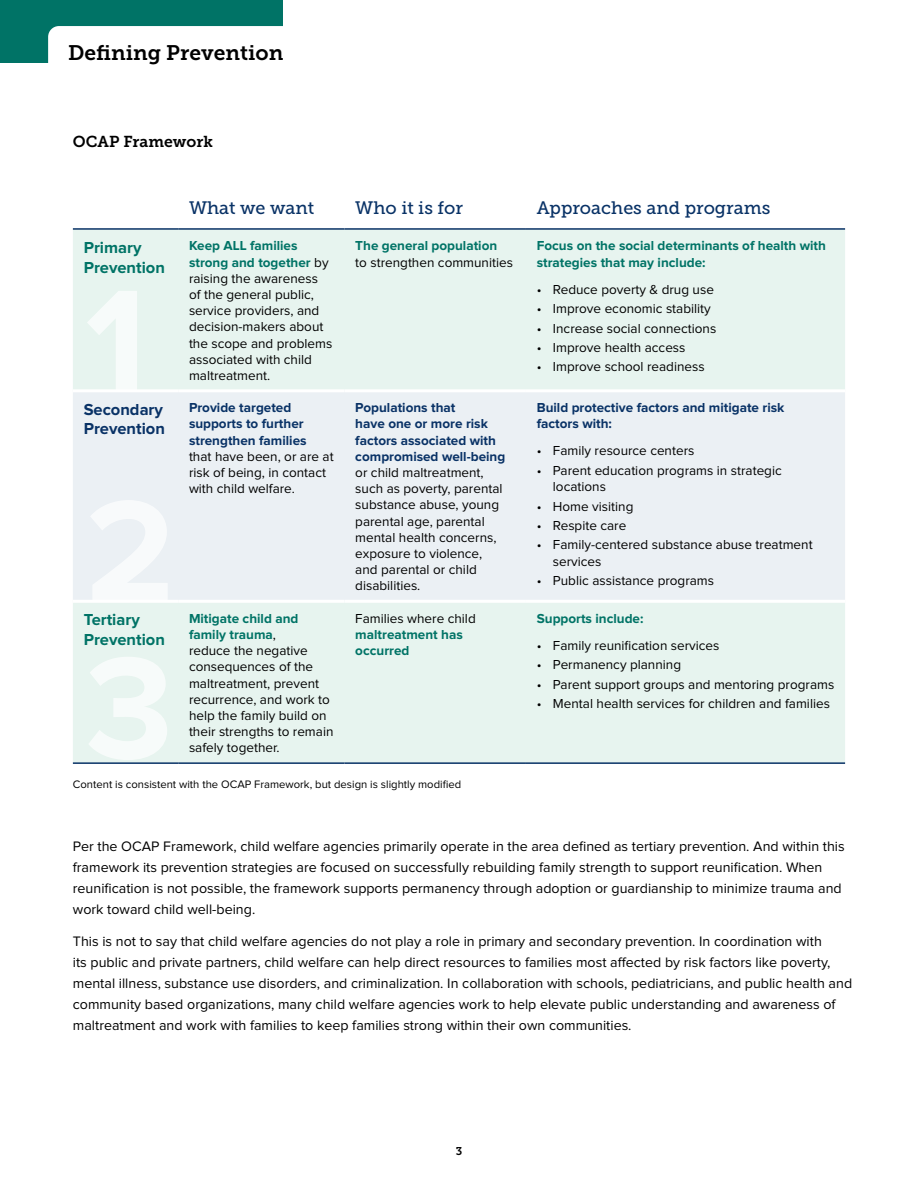
<style>
.page{position:relative;width:918px;height:1188px;background:#fff}
.page>*{position:absolute;margin:0;border:0;box-sizing:border-box;transform-origin:0 0}
.t1{font:21px "Museo Slab 700";color:#000}
.t2{font:18px "Museo Slab 500";color:#093266}
.t3{font:700 16.5px/19.8px "Proxima Nova";color:#007366}
.t4{font:700 16.5px/19.8px "Proxima Nova";color:#093266}
.t5{font:15.75px "Museo Slab 700";color:#000}
.t6{font:14.25px/21px "Proxima Nova";color:#000}
.t7{font:13.5px/16.2px "Proxima Nova";color:#000}
.t8{font:700 13.5px/16.2px "Proxima Nova";color:#093266}
.t9{font:700 13.5px/16.2px "Proxima Nova";color:#007366}
.t10{font:11.25px "Proxima Nova";color:#000}
.t11{font:11.25px "Museo Slab 700";color:#000}
.s1{font-weight:700;color:#007366}
</style>
<div class="page">
<div style="left:0;top:0;width:283px;height:63px;background:#007366"></div>
<div style="left:48px;top:26px;width:621px;height:68px;background:#fff;border-radius:11px"></div>
<div style="left:73px;top:230px;width:772px;height:532px;background:#e7f4ef"></div>
<div style="left:73px;top:392px;width:772px;height:208px;background:#ebf0f4"></div>
<hr style="left:73px;top:228px;width:105px;height:2px;background:#093266">
<hr style="left:178px;top:228px;width:167px;height:2px;background:#093266">
<hr style="left:345px;top:228px;width:181px;height:2px;background:#093266">
<hr style="left:526px;top:228px;width:319px;height:2px;background:#093266">
<hr style="left:73px;top:762px;width:105px;height:2px;background:#093266">
<hr style="left:178px;top:762px;width:167px;height:2px;background:#093266">
<hr style="left:345px;top:762px;width:181px;height:2px;background:#093266">
<hr style="left:526px;top:762px;width:319px;height:2px;background:#093266">
<hr style="left:73px;top:389px;width:105px;height:3px;background:#fff">
<hr style="left:178px;top:389px;width:167px;height:3px;background:#fff">
<hr style="left:345px;top:389px;width:181px;height:3px;background:#fff">
<hr style="left:526px;top:389px;width:319px;height:3px;background:#fff">
<hr style="left:73px;top:600px;width:105px;height:3px;background:#fff">
<hr style="left:178px;top:600px;width:167px;height:3px;background:#fff">
<hr style="left:345px;top:600px;width:181px;height:3px;background:#fff">
<hr style="left:526px;top:600px;width:319px;height:3px;background:#fff">
<h1 class="t1" style="left:68px;top:41px;width:217px">Defining Prevention</h1>
<p class="t5" style="left:73px;top:132px;width:142px">OCAP Framework</p>
<h2 class="t2" style="left:189px;top:198px;width:127px">What we want</h2>
<h2 class="t2" style="left:355px;top:198px;width:109px">Who it is for</h2>
<h2 class="t2" style="left:537px;top:198px;width:235px">Approaches and programs</h2>
<p class="t3" style="left:84px;top:238px;width:83px">Primary<br>Prevention</p>
<p class="t7" style="left:189px;top:238px;width:145px"><span class="s1">Keep ALL families strong and together</span> by raising the awareness of the general public, service providers, and decision-makers about the scope and problems associated with child maltreatment.</p>
<p class="t9" style="left:355px;top:238px;width:143px">The general population</p>
<p class="t7" style="left:355px;top:254px;width:159px">to strengthen communities</p>
<p class="t4" style="left:84px;top:400px;width:83px">Secondary<br>Prevention</p>
<p class="t8" style="left:189px;top:400px;width:119px">Provide targeted supports to further strengthen families</p>
<p class="t7" style="left:189px;top:449px;width:146px">that have been, or are at risk of being, in contact with child welfare.</p>
<p class="t8" style="left:355px;top:400px;width:151px">Populations that<br>have one or more risk factors associated with compromised well-being</p>
<p class="t7" style="left:355px;top:465px;width:149px">or child maltreatment, such as poverty, parental substance abuse, young parental age, parental mental health concerns, exposure to violence, and parental or child disabilities.</p>
<p class="t3" style="left:84px;top:610px;width:83px">Tertiary<br>Prevention</p>
<p class="t7" style="left:189px;top:610px;width:146px"><span class="s1">Mitigate child and family trauma</span>,<br>reduce the negative consequences of the maltreatment, prevent recurrence, and work to help the family build on their strengths to remain safely together.</p>
<p class="t7" style="left:355px;top:610px;width:122px">Families where child</p>
<p class="t9" style="left:355px;top:627px;width:109px">maltreatment has occurred</p>
<p class="t10" style="left:73px;top:778px;width:390px">Content is consistent with the OCAP Framework, but design is slightly modified</p>
<p class="t9" style="left:537px;top:238px;width:291px">Focus on the social determinants of health with strategies that may include:</p>
<p class="t7" style="left:537px;top:281px;width:179px">• Reduce poverty &amp; drug use</p>
<p class="t7" style="left:537px;top:301px;width:176px">• Improve economic stability</p>
<p class="t7" style="left:537px;top:320px;width:181px">• Increase social connections</p>
<p class="t7" style="left:537px;top:340px;width:150px">• Improve health access</p>
<p class="t7" style="left:537px;top:359px;width:169px">• Improve school readiness</p>
<p class="t8" style="left:537px;top:400px;width:249px">Build protective factors and mitigate risk factors with:</p>
<p class="t7" style="left:537px;top:443px;width:159px">• Family resource centers</p>
<p class="t7" style="left:553px;top:463px;width:230px;text-indent:-16px">• Parent education programs in strategic locations</p>
<p class="t7" style="left:537px;top:498px;width:98px">• Home visiting</p>
<p class="t7" style="left:537px;top:518px;width:91px">• Respite care</p>
<p class="t7" style="left:553px;top:537px;width:261px;text-indent:-16px">• Family-centered substance abuse treatment services</p>
<p class="t7" style="left:537px;top:573px;width:179px">• Public assistance programs</p>
<p class="t9" style="left:537px;top:611px;width:108px">Supports include:</p>
<p class="t7" style="left:537px;top:637px;width:184px">• Family reunification services</p>
<p class="t7" style="left:537px;top:657px;width:146px">• Permanency planning</p>
<p class="t7" style="left:537px;top:676px;width:299px">• Parent support groups and mentoring programs</p>
<p class="t7" style="left:537px;top:696px;width:295px">• Mental health services for children and families</p>
<p class="t6" style="left:73px;top:836px;width:773px">Per the OCAP Framework, child welfare agencies primarily operate in the area defined as tertiary prevention. And within this framework its prevention strategies are focused on successfully rebuilding family strength to support reunification. When reunification is not possible, the framework supports permanency through adoption or guardianship to minimize trauma and work toward child well-being.</p>
<p class="t6" style="left:73px;top:931px;width:781px">This is not to say that child welfare agencies do not play a role in primary and secondary prevention. In coordination with<br>its public and private partners, child welfare can help direct resources to families most affected by risk factors like poverty, mental illness, substance use disorders, and criminalization. In collaboration with schools, pediatricians, and public health and community based organizations, many child welfare agencies work to help elevate public understanding and awareness of maltreatment and work with families to keep families strong within their own communities.</p>
<p class="t11" style="left:456px;top:1145px;width:8px">3</p>
</div>
